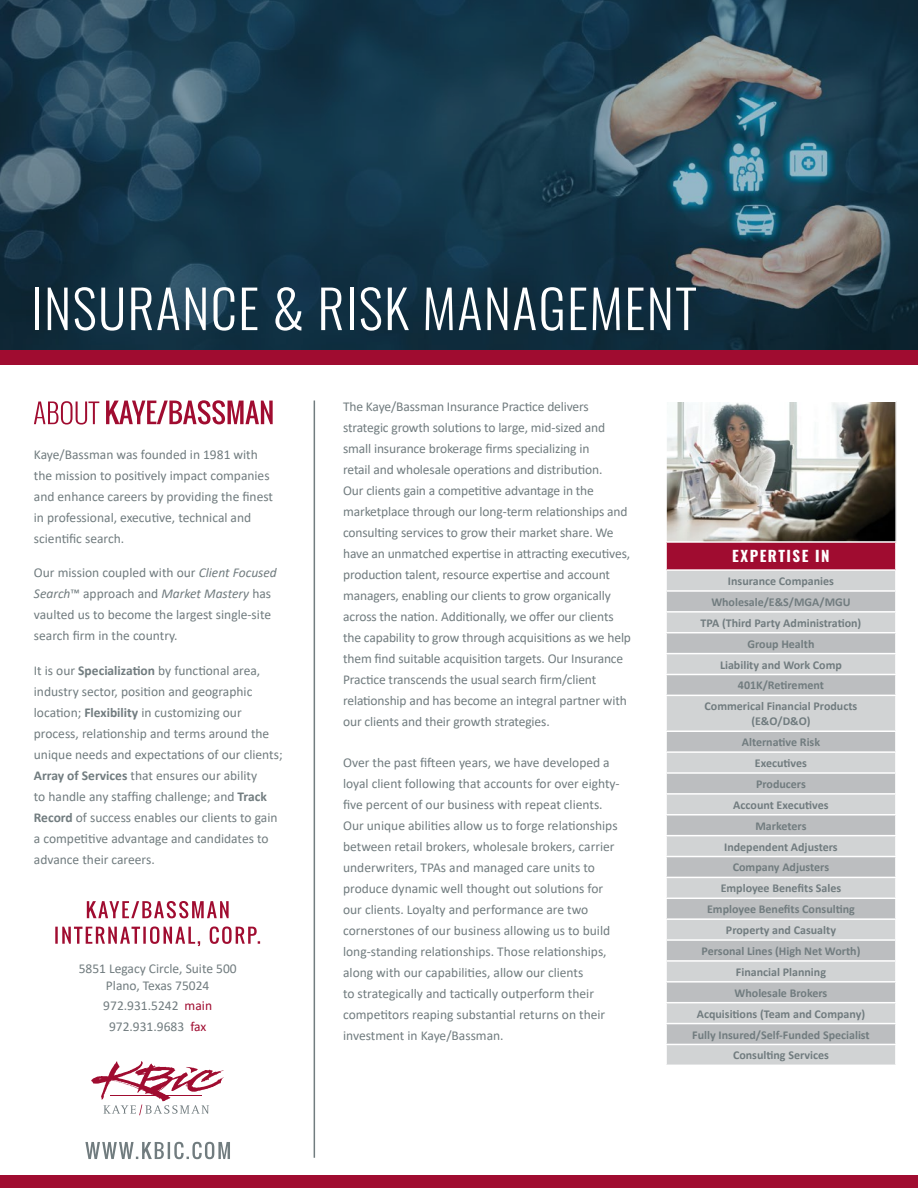
<style>
.page{position:relative;width:918px;height:1188px;background:#fff}
.page>*{position:absolute;margin:0;border:0;box-sizing:border-box;transform-origin:0 0}
.t1{font:300 52.5px "Oswald";letter-spacing:.025em;color:#fff}
.t2{font:700 15px "Oswald";letter-spacing:.1em;color:#fff}
.t3{font:13.5px/21px "Calibri";letter-spacing:-.005em;color:#717c7f}
.t4{font:700 12px/20.9px "Calibri";color:#717c7f;text-align:center}
.s1{font-style:italic}
.s2{font-weight:700}
.s3{color:#a00c30}
</style>
<div class="page">
<img style="left:0;top:0;width:918px;height:351px">
<div style="left:0;top:351px;width:918px;height:14px;background:#a00c30"></div>
<img style="left:668px;top:403px;width:226px;height:138px">
<div style="left:665px;top:400px;width:232px;height:145px;border:2px solid #fff"></div>
<div style="left:666px;top:542px;width:230px;height:28px;background:#a00c30"></div>
<div style="left:667px;top:571px;width:228px;height:494px;background:#d1d3d4"></div>
<svg style="left:667px;top:592px;width:228px;height:452px;background:#c7c9ca"></svg>
<hr style="left:665px;top:541px;width:232px;height:2px;background:#fff">
<hr style="left:665px;top:543px;width:2px;height:26px;background:#fff">
<hr style="left:895px;top:543px;width:2px;height:26px;background:#fff">
<hr style="left:665px;top:569px;width:232px;height:2px;background:#fff">
<hr style="left:665px;top:590px;width:232px;height:2px;background:#fff">
<hr style="left:665px;top:611px;width:232px;height:2px;background:#fff">
<svg style="left:666px;top:591px;width:1px;height:22px"></svg>
<hr style="left:665px;top:632px;width:232px;height:1px;background:#fff">
<hr style="left:665px;top:653px;width:232px;height:1px;background:#fff">
<hr style="left:665px;top:674px;width:232px;height:1px;background:#fff">
<hr style="left:665px;top:695px;width:232px;height:1px;background:#fff">
<hr style="left:665px;top:730px;width:232px;height:2px;background:#fff">
<hr style="left:665px;top:751px;width:232px;height:2px;background:#fff">
<hr style="left:665px;top:772px;width:232px;height:2px;background:#fff">
<hr style="left:665px;top:793px;width:232px;height:2px;background:#fff">
<hr style="left:665px;top:814px;width:232px;height:2px;background:#fff">
<svg style="left:666px;top:732px;width:1px;height:103px"></svg>
<hr style="left:665px;top:835px;width:232px;height:1px;background:#fff">
<hr style="left:665px;top:856px;width:232px;height:1px;background:#fff">
<hr style="left:665px;top:877px;width:232px;height:1px;background:#fff">
<hr style="left:665px;top:898px;width:232px;height:1px;background:#fff">
<hr style="left:665px;top:918px;width:232px;height:2px;background:#fff">
<hr style="left:665px;top:939px;width:232px;height:2px;background:#fff">
<hr style="left:665px;top:960px;width:232px;height:2px;background:#fff">
<hr style="left:665px;top:981px;width:232px;height:2px;background:#fff">
<svg style="left:666px;top:899px;width:1px;height:103px"></svg>
<hr style="left:665px;top:1002px;width:232px;height:1px;background:#fff">
<hr style="left:665px;top:1023px;width:232px;height:1px;background:#fff">
<hr style="left:665px;top:1044px;width:232px;height:1px;background:#fff">
<div style="left:0;top:1175px;width:918px;height:13px;background:#a00c30"></div>
<hr style="left:314px;top:400px;width:1px;height:758px;background:#717c7f">
<svg style="left:91px;top:1061px;width:133px;height:54px"></svg>
<svg style="left:34px;top:400px;width:239px;height:25px"></svg>
<svg style="left:87px;top:901px;width:142px;height:17px"></svg>
<svg style="left:55px;top:926px;width:205px;height:20px"></svg>
<svg style="left:85px;top:1142px;width:145px;height:17px"></svg>
<h1 class="t1" style="left:31px;top:262px;width:667px">INSURANCE &amp; RISK MANAGEMENT</h1>
<p class="t3" style="left:34px;top:443px;width:241px">Kaye/Bassman was founded in 1981 with the mission to positively impact companies and enhance careers by providing the finest in professional, executive, technical and scientific search.</p>
<p class="t3" style="left:34px;top:562px;width:245px">Our mission coupled with our <span class="s1">Client Focused Search</span>™ approach and <span class="s1">Market Mastery</span> has vaulted us to become the largest single-site search firm in the country.</p>
<p class="t3" style="left:34px;top:659px;width:250px">It is our <span class="s2">Specialization</span> by functional area, industry sector, position and geographic location; <span class="s2">Flexibility</span> in customizing our process, relationship and terms around the unique needs and expectations of our clients; <span class="s2">Array of Services</span> that ensures our ability<br>to handle any staffing challenge; and <span class="s2">Track Record</span> of success enables our clients to gain a competitive advantage and candidates to advance their careers.</p>
<p class="t3" style="left:79px;top:961px;width:160px;line-height:16.2px;text-align:center">5851 Legacy Circle, Suite 500<br>Plano, Texas 75024</p>
<p class="t3" style="left:103px;top:995px;width:110px;line-height:20.5px;text-align:center">972.931.5242 <span class="s3">main<br></span>972.931.9683 <span class="s3">fax</span></p>
<p class="t3" style="left:343px;top:395px;width:289px">The Kaye/Bassman Insurance Practice delivers strategic growth solutions to large, mid-sized and small insurance brokerage firms specializing in<br>retail and wholesale operations and distribution.<br>Our clients gain a competitive advantage in the marketplace through our long-term relationships and consulting services to grow their market share. We have an unmatched expertise in attracting executives, production talent, resource expertise and account managers, enabling our clients to grow organically across the nation. Additionally, we offer our clients the capability to grow through acquisitions as we help them find suitable acquisition targets. Our Insurance Practice transcends the usual search firm/client relationship and has become an integral partner with our clients and their growth strategies.</p>
<p class="t3" style="left:343px;top:752px;width:278px">Over the past fifteen years, we have developed a loyal client following that accounts for over eighty&shy;five percent of our business with repeat clients.<br>Our unique abilities allow us to forge relationships between retail brokers, wholesale brokers, carrier underwriters, TPAs and managed care units to produce dynamic well thought out solutions for our clients. Loyalty and performance are two cornerstones of our business allowing us to build long-standing relationships. Those relationships, along with our capabilities, allow our clients<br>to strategically and tactically outperform their competitors reaping substantial returns on their investment in Kaye/Bassman.</p>
<p class="t2" style="left:732px;top:548px;width:99px">EXPERTISE IN</p>
<p class="t4" style="left:701px;top:570px;width:162px">Insurance Companies<br>Wholesale/E&amp;S/MGA/MGU<br>TPA (Third Party Administration)<br>Group Health<br>Liability and Work Comp<br>401K/Retirement<br>Commerical Financial Products</p>
<p class="t4" style="left:692px;top:711px;width:179px">(E&amp;O/D&amp;O)<br>Alternative Risk<br>Executives<br>Producers<br>Account Executives<br>Marketers<br>Independent Adjusters<br>Company Adjusters<br>Employee Benefits Sales<br>Employee Benefits Consulting<br>Property and Casualty<br>Personal Lines (High Net Worth)<br>Financial Planning<br>Wholesale Brokers<br>Acquisitions (Team and Company)<br>Fully Insured/Self-Funded Specialist<br>Consulting Services</p>
</div>
